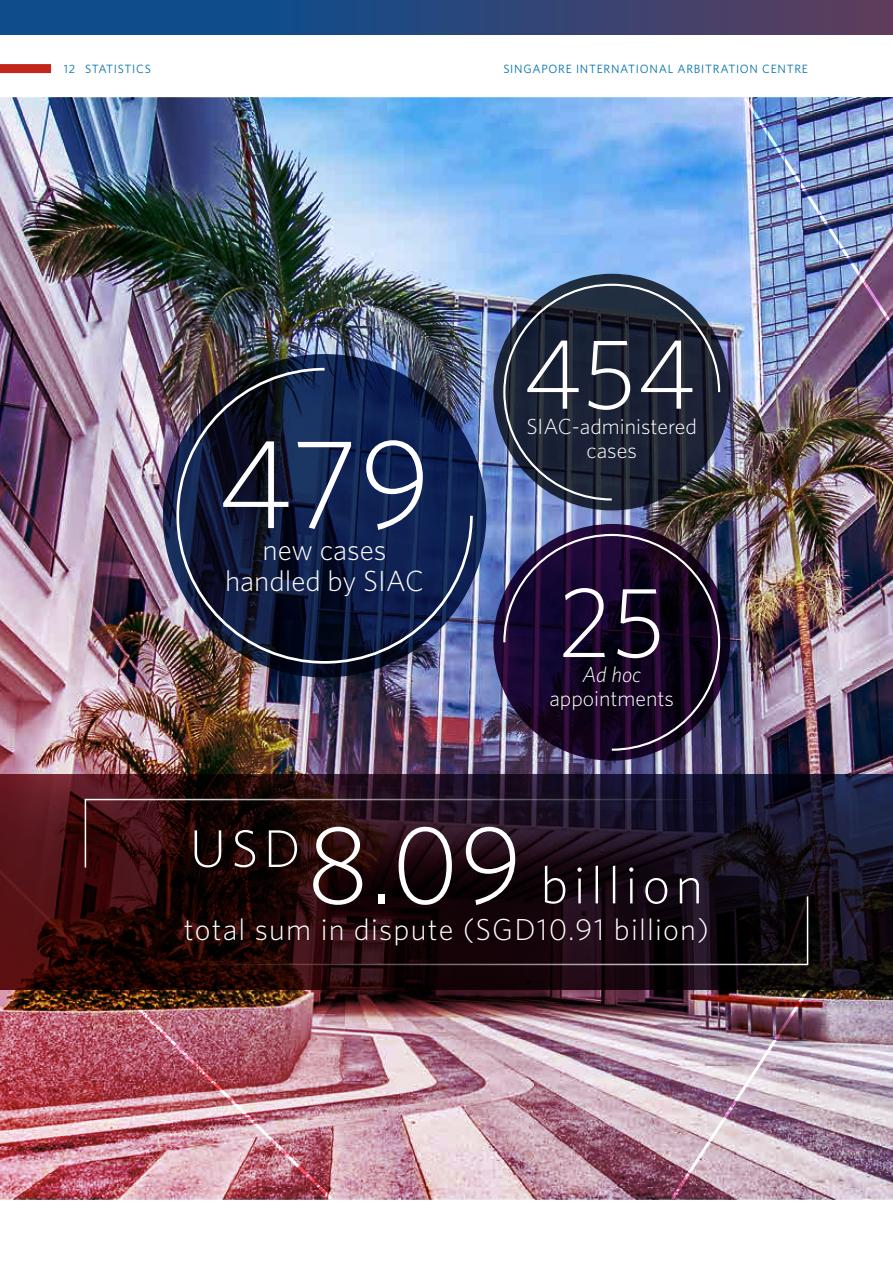
<style>
.page{position:relative;width:893px;height:1263px;background:#fff}
.page>*{position:absolute;margin:0;border:0;box-sizing:border-box;transform-origin:0 0}
.t1{font:300 127.5px "Whitney";color:#fff}
.t2{font:300 100.2px "Whitney";color:#fff}
.t3{font:300 52.95px "Whitney";letter-spacing:.1em;color:#fff}
.t4{font:300 30.3px "Whitney";letter-spacing:.04em;color:#fff}
.t5{font:300 29.1px/30.9px "Whitney";color:#fff;text-align:center}
.t6{font:300 21.9px/23.7px "Whitney";color:#fff;text-align:center}
.t7{font:italic 300 21.9px "Whitney";color:#fff}
.t8{font:12px "Whitney";letter-spacing:.06em;color:#0071af}
.s1{font-size:111.3px}
</style>
<div class="page">
<img style="left:0;top:98px;width:743px;height:1100px">
<img style="left:743px;top:97px;width:150px;height:433px">
<img style="left:670px;top:530px;width:223px;height:670px">
<img style="left:0;top:989px;width:333px;height:211px">
<svg style="left:0;top:775px;width:893px;height:214px;background:#230d15"></svg>
<svg style="left:84px;top:798px;width:623px;height:71px;background:#261119"></svg>
<svg style="left:195px;top:895px;width:614px;height:71px;background:#1a0a0e"></svg>
<svg style="left:493px;top:274px;width:237px;height:236px;background:#1e283b"></svg>
<svg style="left:502px;top:283px;width:219px;height:219px;background:#2d3548"></svg>
<svg style="left:493px;top:524px;width:237px;height:237px;background:#1a0a2e"></svg>
<svg style="left:502px;top:533px;width:219px;height:219px;background:#271838"></svg>
<svg style="left:163px;top:354px;width:323px;height:323px;background:#0e1d41"></svg>
<img style="left:175px;top:366px;width:299px;height:299px">
<div style="left:0;top:64px;width:51px;height:9px;background:#c2261a"></div>
<div style="left:0;top:0;width:893px;height:34px;background:linear-gradient(to right,#004f96,#593d5e)"></div>
<p class="t8" style="left:64px;top:61px;width:89px">12 STATISTICS</p>
<p class="t8" style="left:503px;top:61px;width:306px">SINGAPORE INTERNATIONAL ARBITRATION CENTRE</p>
<h1 class="t1" style="left:217px;top:410px;width:216px">479</h1>
<h3 class="t5" style="left:225px;top:534px;width:200px">new cases handled by SIAC</h3>
<h2 class="t2" style="left:523px;top:316px;width:175px">454</h2>
<h3 class="t6" style="left:526px;top:414px;width:172px">SIAC-administered cases</h3>
<h2 class="t2" style="left:558px;top:564px;width:109px">25</h2>
<h3 class="t7" style="left:582px;top:662px;width:60px">Ad hoc</h3>
<h3 class="t6" style="left:549px;top:686px;width:126px">appointments</h3>
<h3 class="t3" style="left:190px;top:854px;width:514px">USD<span class="s1">8.09</span> billion</h3>
<h3 class="t4" style="left:184px;top:912px;width:527px">total sum in dispute (SGD10.91 billion)</h3>
</div>
